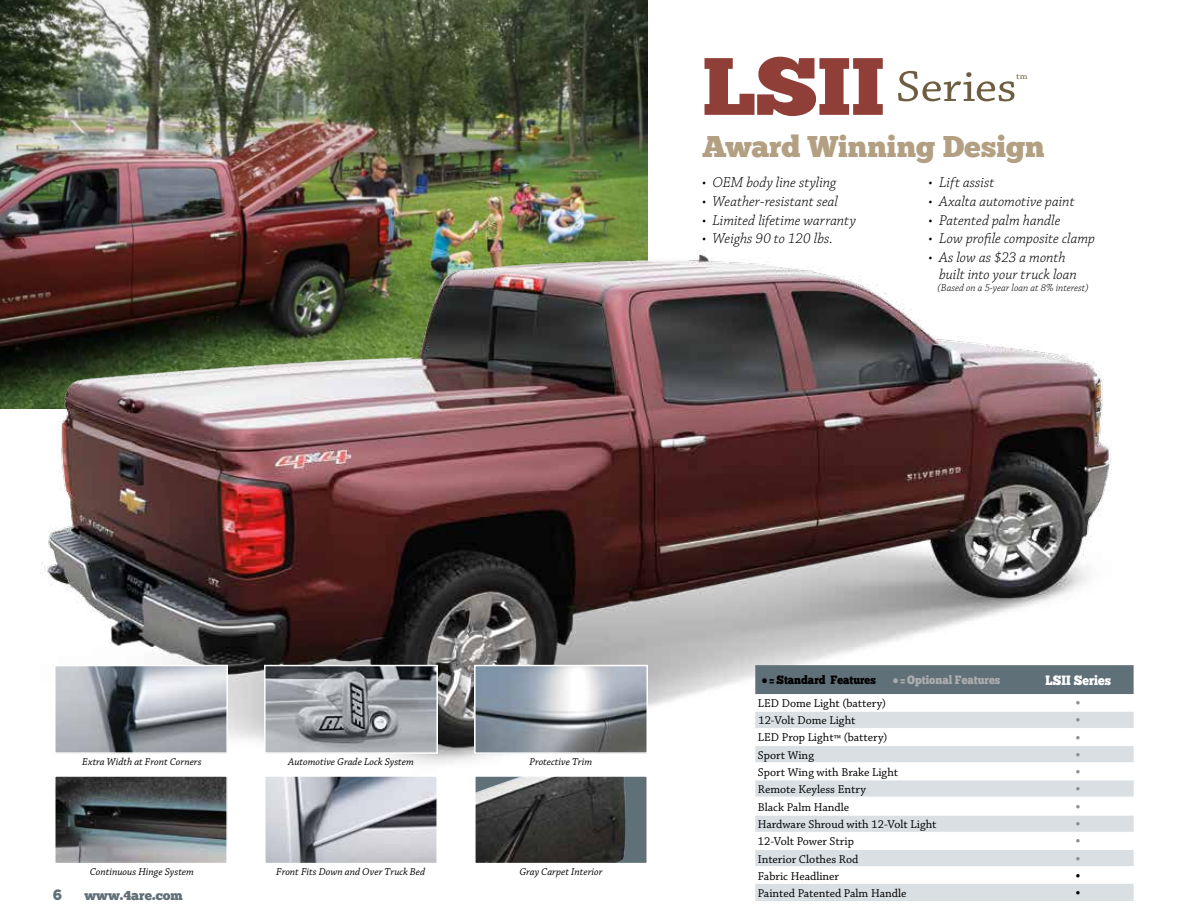
<style>
.page{position:relative;width:1188px;height:918px;background:#fff}
.page>*{position:absolute;margin:0;border:0;box-sizing:border-box;transform-origin:0 0}
.t1{font:45.45px "Chaparral Pro";letter-spacing:-.005em;color:#6f5d41;scale:1.1 1}
.t2{font:30px "Chunk Five";color:#b39f82}
.t3{font:16.5px "Chaparral Pro";color:#8c8d8d}
.t4{font:16.5px "Chaparral Pro";color:#000}
.t5{font:italic 300 15px/16.5px "Chaparral Pro";color:#000}
.t6{font:15px "Chunk Five";color:#607079}
.t7{font:13.5px "Chunk Five";color:#607079}
.t8{font:13.5px "Chunk Five";color:#fff;scale:.9 1}
.t9{font:12px "Chaparral Pro";color:#000}
.t10{font:12px "Chunk Five";color:#000;scale:.89 1}
.t11{font:italic 10.5px "Chaparral Pro";color:#000}
.t12{font:italic 300 10.5px "Chaparral Pro";color:#000}
.t13{font:8.7px "Chaparral Pro";color:#6f5d41;scale:1.1 1}
.s1{font-family:"Chunk Five";font-size:81.15px;color:#903e38}
.s2{font-size:22.5px}
.s3{font-size:22.5px;color:#abacac}
.s4{color:#abacac}
</style>
<div class="page">
<img style="left:0;top:0;width:648px;height:408px">
<img style="left:15px;top:240px;width:1096px;height:524px">
<img style="left:267px;top:778px;width:168px;height:83px">
<div style="left:264px;top:775px;width:174px;height:89px;border:2px solid #fff"></div>
<img style="left:477px;top:668px;width:168px;height:83px">
<div style="left:474px;top:665px;width:174px;height:89px;border:2px solid #fff"></div>
<img style="left:57px;top:778px;width:168px;height:83px">
<div style="left:54px;top:775px;width:174px;height:89px;border:2px solid #fff"></div>
<img style="left:57px;top:668px;width:168px;height:83px">
<div style="left:54px;top:665px;width:174px;height:89px;border:2px solid #fff"></div>
<img style="left:267px;top:668px;width:168px;height:83px">
<div style="left:264px;top:665px;width:174px;height:89px;border:2px solid #fff"></div>
<div style="left:475px;top:776px;width:172px;height:88px;background:#607079"></div>
<img style="left:477px;top:778px;width:149px;height:83px">
<div style="left:474px;top:775px;width:174px;height:89px;border:2px solid #fff"></div>
<div style="left:755px;top:665px;width:379px;height:29px;background:#607079"></div>
<svg style="left:755px;top:712px;width:379px;height:189px;fill:#dadfe3"></svg>
<hr style="left:755px;top:711px;width:268px;height:1px;background:#fff">
<hr style="left:1023px;top:711px;width:111px;height:1px;background:#fff">
<hr style="left:755px;top:728px;width:268px;height:1px;background:#fff">
<hr style="left:1023px;top:728px;width:111px;height:1px;background:#fff">
<hr style="left:755px;top:745px;width:268px;height:1px;background:#fff">
<hr style="left:1023px;top:745px;width:111px;height:1px;background:#fff">
<hr style="left:755px;top:762px;width:268px;height:1px;background:#fff">
<hr style="left:1023px;top:762px;width:111px;height:1px;background:#fff">
<hr style="left:755px;top:780px;width:268px;height:1px;background:#fff">
<hr style="left:1023px;top:780px;width:111px;height:1px;background:#fff">
<hr style="left:755px;top:797px;width:268px;height:1px;background:#fff">
<hr style="left:1023px;top:797px;width:111px;height:1px;background:#fff">
<hr style="left:755px;top:815px;width:268px;height:1px;background:#fff">
<hr style="left:1023px;top:815px;width:111px;height:1px;background:#fff">
<hr style="left:755px;top:832px;width:268px;height:1px;background:#fff">
<hr style="left:1023px;top:832px;width:111px;height:1px;background:#fff">
<hr style="left:755px;top:849px;width:268px;height:1px;background:#fff">
<hr style="left:1023px;top:849px;width:111px;height:1px;background:#fff">
<hr style="left:755px;top:866px;width:268px;height:1px;background:#fff">
<hr style="left:1023px;top:866px;width:111px;height:1px;background:#fff">
<h1 class="t1" style="left:702px;top:61px;width:287px"><span class="s1">LSII</span> Series</h1>
<p class="t13" style="left:1016px;top:71px;width:12px">tm</p>
<h2 class="t2" style="left:702px;top:128px;width:344px">Award Winning Design</h2>
<p class="t5" style="left:702px;top:175px;width:136px">• OEM body line styling</p>
<p class="t5" style="left:702px;top:194px;width:138px">• Weather-resistant seal</p>
<p class="t5" style="left:702px;top:212px;width:155px">• Limited lifetime warranty</p>
<p class="t5" style="left:702px;top:231px;width:132px">• Weighs 90 to 120 lbs.</p>
<p class="t5" style="left:929px;top:175px;width:67px">• Lift assist</p>
<p class="t5" style="left:929px;top:194px;width:147px">• Axalta automotive paint</p>
<p class="t5" style="left:929px;top:212px;width:133px">• Patented palm handle</p>
<p class="t5" style="left:929px;top:231px;width:168px">• Low profile composite clamp</p>
<p class="t5" style="left:939px;top:250px;width:139px;text-indent:-10px">• As low as $23 a month built into your truck loan</p>
<p class="t12" style="left:938px;top:282px;width:153px">(Based on a 5-year loan at 8% interest)</p>
<p class="t11" style="left:82px;top:755px;width:121px">Extra Width at Front Corners</p>
<p class="t11" style="left:288px;top:755px;width:127px">Automotive Grade Lock System</p>
<p class="t11" style="left:529px;top:755px;width:64px">Protective Trim</p>
<p class="t11" style="left:90px;top:866px;width:105px">Continuous Hinge System</p>
<p class="t11" style="left:276px;top:866px;width:150px">Front Fits Down and Over Truck Bed</p>
<p class="t11" style="left:519px;top:866px;width:85px">Gray Carpet Interior</p>
<p class="t6" style="left:53px;top:886px;width:10px">6</p>
<p class="t7" style="left:85px;top:888px;width:100px">www.4are.com</p>
<p class="t10" style="left:761px;top:672px;width:270px"><span class="s2">•</span> = Standard Features <span class="s3">•</span><span class="s4">= Optional Features</span></p>
<p class="t8" style="left:1046px;top:672px;width:74px">LSII Series</p>
<p class="t9" style="left:758px;top:697px;width:130px">LED Dome Light (battery)</p>
<h3 class="t3" style="left:1076px;top:693px;width:7px">•</h3>
<p class="t9" style="left:758px;top:714px;width:99px">12-Volt Dome Light</p>
<h3 class="t3" style="left:1076px;top:710px;width:7px">•</h3>
<p class="t9" style="left:758px;top:731px;width:131px">LED Prop Light™ (battery)</p>
<h3 class="t3" style="left:1076px;top:727px;width:7px">•</h3>
<p class="t9" style="left:758px;top:748px;width:58px">Sport Wing</p>
<h3 class="t3" style="left:1076px;top:744px;width:7px">•</h3>
<p class="t9" style="left:758px;top:765px;width:142px">Sport Wing with Brake Light</p>
<h3 class="t3" style="left:1076px;top:762px;width:7px">•</h3>
<p class="t9" style="left:758px;top:783px;width:110px">Remote Keyless Entry</p>
<h3 class="t3" style="left:1076px;top:779px;width:7px">•</h3>
<p class="t9" style="left:758px;top:800px;width:93px">Black Palm Handle</p>
<h3 class="t3" style="left:1076px;top:796px;width:7px">•</h3>
<p class="t9" style="left:758px;top:818px;width:180px">Hardware Shroud with 12-Volt Light</p>
<h3 class="t3" style="left:1076px;top:814px;width:7px">•</h3>
<p class="t9" style="left:758px;top:835px;width:98px">12-Volt Power Strip</p>
<h3 class="t3" style="left:1076px;top:831px;width:7px">•</h3>
<p class="t9" style="left:758px;top:852px;width:102px">Interior Clothes Rod</p>
<h3 class="t3" style="left:1076px;top:848px;width:7px">•</h3>
<p class="t9" style="left:758px;top:869px;width:83px">Fabric Headliner</p>
<h3 class="t4" style="left:1076px;top:866px;width:7px">•</h3>
<p class="t9" style="left:758px;top:886px;width:150px">Painted Patented Palm Handle</p>
<h3 class="t4" style="left:1076px;top:883px;width:7px">•</h3>
</div>
